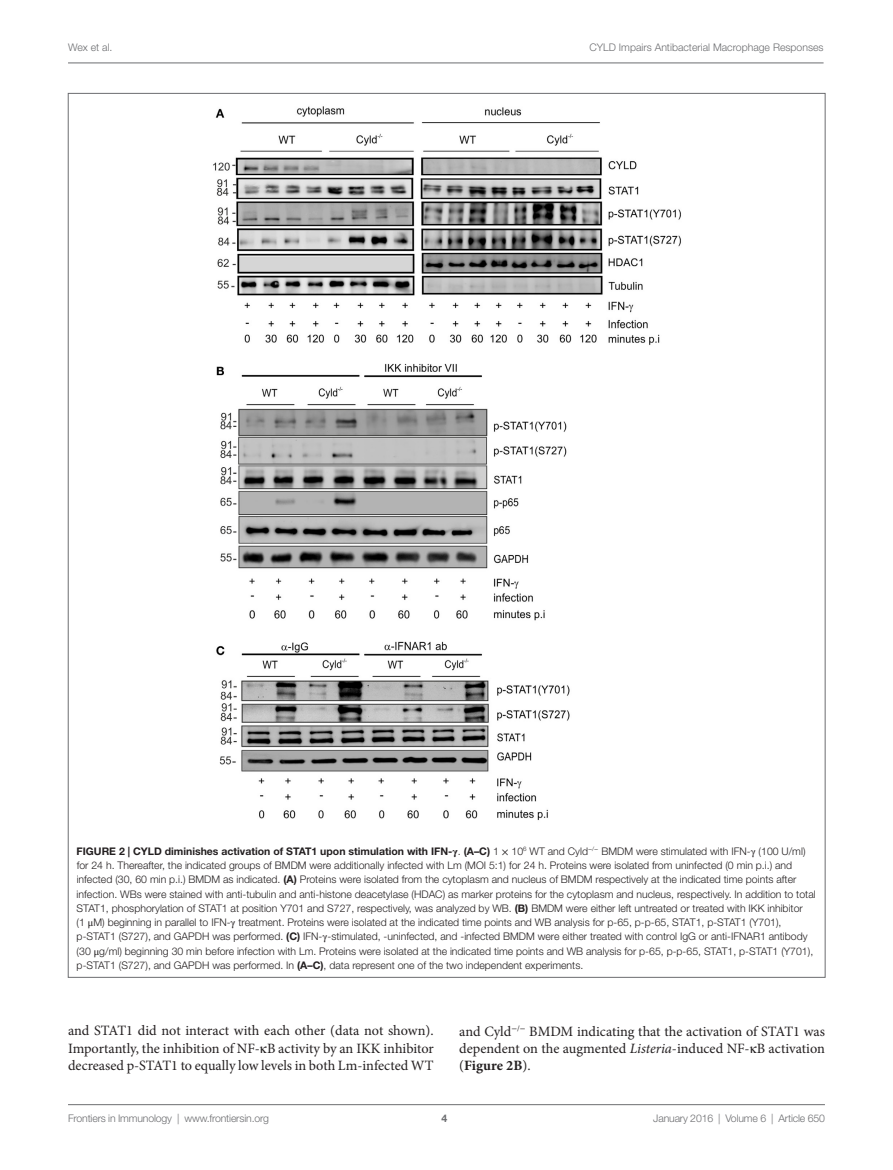
<style>
.page{position:relative;width:893px;height:1170px;background:#fff}
.page>*{position:absolute;margin:0;border:0;box-sizing:border-box;transform-origin:0 0}
.t1{font:14.25px/17.2px "Minion Pro";color:#231f20;text-align:justify}
.t2{font:300 10.5px/14.2px "Helvetica Neue LT Std";color:#231f20}
.t3{font:300 10.5px "Helvetica Neue LT Std";letter-spacing:-.015em;color:#6c6d70}
.t4{font:700 10.5px "Helvetica Neue LT Std";color:#6c6d70}
.s1{font-weight:700}
.s2{font-family:"STIX General";font-weight:700}
.s3{font-family:"STIX General";font-weight:400}
.s4{font-family:"STIX General"}
.s5{font-style:italic}
</style>
<div class="page">
<img style="left:213px;top:106px;width:468px;height:715px">
<hr style="left:68px;top:1104px;width:757px;height:1px;background:#6c6d70">
<hr style="left:68px;top:63px;width:756px;height:1px;background:#6c6d70">
<p class="t3" style="left:68px;top:41px;width:46px">Wex et al.</p>
<p class="t3" style="left:589px;top:41px;width:236px">CYLD Impairs Antibacterial Macrophage Responses</p>
<p class="t2" style="left:77px;top:843px;width:741px"><span class="s1">FIG URE 2 | CYLD diminishes activation of STAT1 upon stimulation with IFN-</span><span class="s2">γ</span>. <span class="s1">(A–C)</span> 1 <span class="s3">×</span> 10<sup>6</sup> WT and Cyld<sup>−</sup><sup>/</sup><sup>−</sup> BMDM were stimulated with IFN-<span class="s3">γ</span> (100 U/ml) for 24 h. Thereafter, the indicated groups of BMDM were additionally infected with Lm (MOI 5:1) for 24 h. Proteins were isolated from uninfected (0 min p.i.) and infected (30, 60 min p.i.) BMDM as indicated. <span class="s1">(A)</span> Proteins were isolated from the cytoplasm and nucleus of BMDM respectively at the indicated time points after infection. WBs were stained with anti-tubulin and anti-histone deacetylase (HDAC) as marker proteins for the cytoplasm and nucleus, respectively. In addition to total STAT1, phosphorylation of STAT1 at position Y701 and S727, respectively, was analyzed by WB. <span class="s1">(B)</span> BMDM were either left untreated or treated with IKK inhibitor<br>(1 <span class="s3">μ</span>M) beginning in parallel to IFN-<span class="s3">γ</span> treatment. Proteins were isolated at the indicated time points and WB analysis for p-65, p-p-65, STAT1, p-STAT1 (Y701), p-STAT1 (S727), and GAPDH was performed. <span class="s1">(C)</span> IFN-<span class="s3">γ</span>-stimulated, -uninfected, and -infected BMDM were either treated with control IgG or anti-IFNAR1 antibody (30 <span class="s3">μ</span>g/ml) beginning 30 min before infection with Lm. Proteins were isolated at the indicated time points and WB analysis for p-65, p-p-65, STAT1, p-STAT1 (Y701), p-STAT1 (S727), and GAPDH was performed. In <span class="s1">(A–C)</span>, data represent one of the two independent experiments.</p>
<h1 class="t1" style="left:68px;top:1022px;width:367px">and STAT1 did not interact with each other (data not shown).<br>Importantly, the inhibition of NF-<span class="s4">κ</span>B activity by an IKK inhibitor decreased p-STAT1 to equally low levels in both Lm-infected WT</h1>
<h1 class="t1" style="left:459px;top:1022px;width:367px">and Cyld<sup>−</sup><sup>/</sup><sup>−</sup> BMDM indicating that the activation of STAT1 was dependent on the augmented <span class="s5">Listeria</span>-induced NF-<span class="s4">κ</span>B activation (<span class="s1">Figure 2B</span>).</h1>
<p class="t3" style="left:68px;top:1111px;width:203px">Frontiers in Immunology | www.frontiersin.org</p>
<p class="t4" style="left:441px;top:1111px;width:7px">4</p>
<p class="t3" style="left:653px;top:1111px;width:173px">January 2016 | Volume 6 | Article 650</p>
</div>
